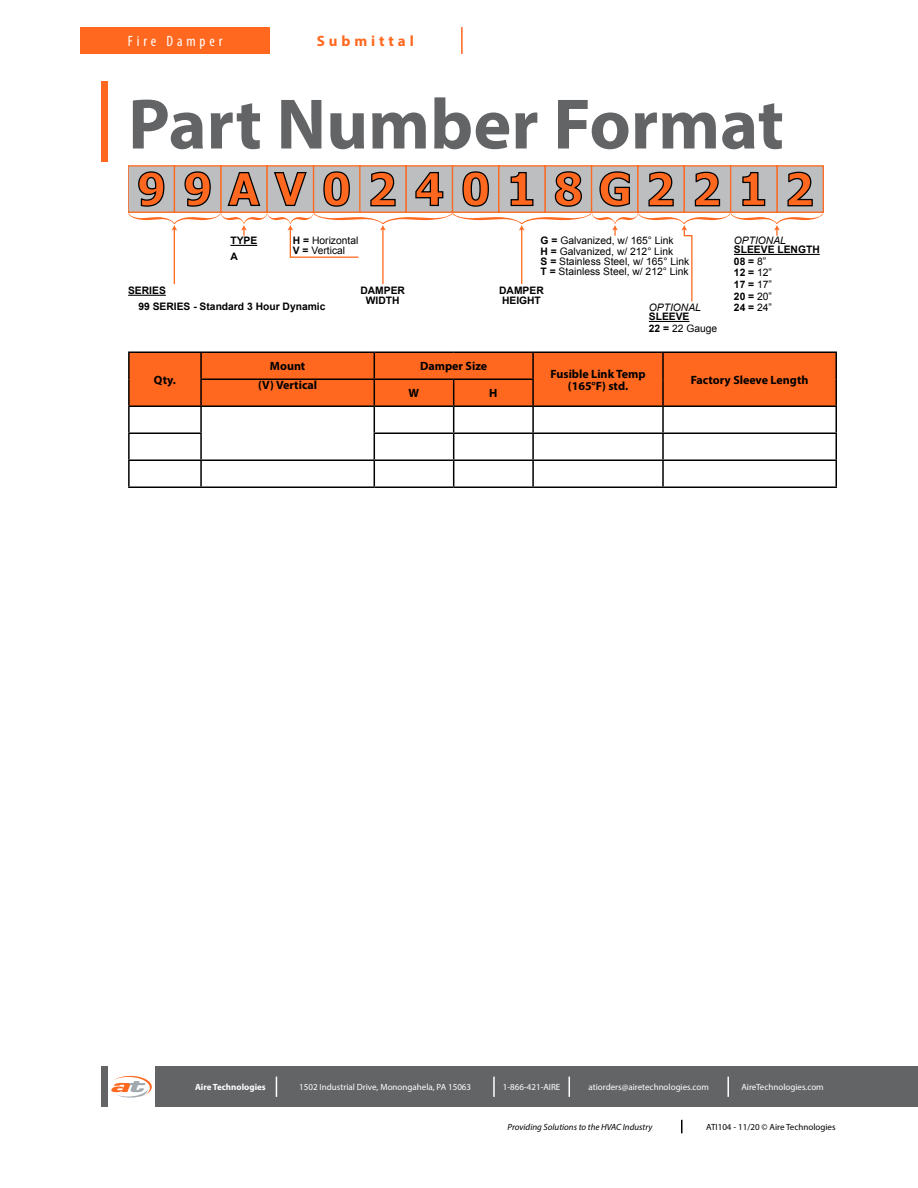
<style>
.page{position:relative;width:918px;height:1188px;background:#fff}
.page>*{position:absolute;margin:0;border:0;box-sizing:border-box;transform-origin:0 0}
.t1{font:700 72px "Myriad Pro";color:#636466}
.t2{font:condensed 15px "Myriad Pro";letter-spacing:.26em;color:#fff}
.t3{font:700 15px "Myriad Pro";letter-spacing:.26em;color:#ff681e}
.t4{font:700 12px/12px "Myriad Pro";color:#000;text-align:center}
.t5{font:10.35px/10.4px "Arial";color:#000}
.t6{font:700 10.35px/11.6px "Arial";color:#000}
.t7{font:italic 10.35px "Arial";color:#000}
.t8{font:9px "Myriad Pro";color:#fff}
.t9{font:italic 9px "Myriad Pro";color:#000}
.t10{font:9px "Myriad Pro";color:#000}
.t11{font:700 9px "Myriad Pro";color:#fff}
.s1{font-weight:700}
.s2{font-weight:400}
</style>
<div class="page">
<div style="left:81px;top:27px;width:189px;height:27px;background:#ff681e"></div>
<hr style="left:461px;top:27px;width:2px;height:27px;background:#ff681e">
<div style="left:101px;top:1066px;width:7px;height:41px;background:#636466"></div>
<div style="left:155px;top:1066px;width:763px;height:41px;background:#636466"></div>
<svg style="left:111px;top:1076px;width:41px;height:22px"></svg>
<svg style="left:681px;top:1120px;width:1px;height:13px"></svg>
<svg style="left:276px;top:1077px;width:1px;height:20px"></svg>
<hr style="left:493px;top:1077px;width:2px;height:20px;background:#fff">
<svg style="left:569px;top:1077px;width:1px;height:20px"></svg>
<hr style="left:727px;top:1077px;width:2px;height:20px;background:#fff">
<hr style="left:128px;top:351px;width:73px;height:2px;background:#000">
<hr style="left:128px;top:353px;width:2px;height:26px;background:#000">
<hr style="left:201px;top:351px;width:173px;height:2px;background:#000">
<hr style="left:374px;top:351px;width:80px;height:2px;background:#000">
<hr style="left:454px;top:351px;width:79px;height:2px;background:#000">
<hr style="left:533px;top:351px;width:130px;height:2px;background:#000">
<hr style="left:663px;top:351px;width:174px;height:2px;background:#000">
<hr style="left:128px;top:379px;width:2px;height:26px;background:#000">
<hr style="left:128px;top:405px;width:73px;height:2px;background:#000">
<hr style="left:128px;top:407px;width:2px;height:25px;background:#000">
<hr style="left:128px;top:432px;width:74px;height:2px;background:#000">
<hr style="left:128px;top:434px;width:2px;height:25px;background:#000">
<hr style="left:128px;top:459px;width:73px;height:2px;background:#000">
<hr style="left:128px;top:461px;width:2px;height:25px;background:#000">
<svg style="left:129px;top:352px;width:708px;height:134px"></svg>
<hr style="left:128px;top:486px;width:73px;height:2px;background:#000">
<hr style="left:201px;top:486px;width:173px;height:2px;background:#000">
<hr style="left:374px;top:486px;width:80px;height:2px;background:#000">
<hr style="left:454px;top:486px;width:79px;height:2px;background:#000">
<hr style="left:533px;top:486px;width:130px;height:2px;background:#000">
<hr style="left:663px;top:486px;width:174px;height:2px;background:#000">
<div style="left:101px;top:81px;width:7px;height:81px;background:#ff681e"></div>
<div style="left:221px;top:166px;width:46px;height:46px;background:#bcbec0"></div>
<div style="left:220px;top:165px;width:48px;height:48px;border:1px solid #ff681e"></div>
<svg style="left:227px;top:172px;width:34px;height:34px"></svg>
<div style="left:313px;top:166px;width:47px;height:46px;background:#bcbec0"></div>
<div style="left:313px;top:165px;width:47px;height:48px;border:1px solid #ff681e"></div>
<svg style="left:323px;top:171px;width:27px;height:36px"></svg>
<div style="left:360px;top:166px;width:46px;height:46px;background:#bcbec0"></div>
<div style="left:359px;top:165px;width:48px;height:48px;border:1px solid #ff681e"></div>
<svg style="left:370px;top:171px;width:26px;height:36px"></svg>
<div style="left:406px;top:166px;width:47px;height:46px;background:#bcbec0"></div>
<div style="left:406px;top:165px;width:47px;height:48px;border:1px solid #ff681e"></div>
<svg style="left:415px;top:172px;width:29px;height:35px"></svg>
<div style="left:453px;top:166px;width:46px;height:46px;background:#bcbec0"></div>
<div style="left:452px;top:165px;width:48px;height:48px;border:1px solid #ff681e"></div>
<svg style="left:462px;top:171px;width:27px;height:36px"></svg>
<div style="left:499px;top:166px;width:46px;height:46px;background:#bcbec0"></div>
<div style="left:498px;top:165px;width:48px;height:48px;border:1px solid #ff681e"></div>
<svg style="left:510px;top:172px;width:24px;height:35px"></svg>
<div style="left:545px;top:166px;width:47px;height:46px;background:#bcbec0"></div>
<div style="left:545px;top:165px;width:47px;height:48px;border:1px solid #ff681e"></div>
<svg style="left:554px;top:171px;width:28px;height:36px"></svg>
<div style="left:592px;top:166px;width:46px;height:46px;background:#bcbec0"></div>
<div style="left:591px;top:165px;width:48px;height:48px;border:1px solid #ff681e"></div>
<svg style="left:599px;top:171px;width:31px;height:36px"></svg>
<div style="left:128px;top:166px;width:46px;height:46px;background:#bcbec0"></div>
<div style="left:128px;top:165px;width:47px;height:48px;border:1px solid #ff681e"></div>
<svg style="left:138px;top:171px;width:27px;height:36px"></svg>
<div style="left:174px;top:166px;width:47px;height:46px;background:#bcbec0"></div>
<div style="left:174px;top:165px;width:47px;height:48px;border:1px solid #ff681e"></div>
<svg style="left:184px;top:171px;width:27px;height:36px"></svg>
<div style="left:267px;top:166px;width:46px;height:46px;background:#bcbec0"></div>
<div style="left:267px;top:165px;width:47px;height:48px;border:1px solid #ff681e"></div>
<svg style="left:274px;top:172px;width:33px;height:34px"></svg>
<hr style="left:649px;top:321px;width:40px;height:1px;background:#000">
<div style="left:638px;top:166px;width:46px;height:46px;background:#bcbec0"></div>
<div style="left:637px;top:165px;width:48px;height:48px;border:1px solid #ff681e"></div>
<svg style="left:648px;top:171px;width:26px;height:36px"></svg>
<div style="left:684px;top:166px;width:47px;height:46px;background:#bcbec0"></div>
<div style="left:684px;top:165px;width:47px;height:48px;border:1px solid #ff681e"></div>
<svg style="left:694px;top:171px;width:27px;height:36px"></svg>
<div style="left:777px;top:166px;width:46px;height:46px;background:#bcbec0"></div>
<div style="left:776px;top:165px;width:48px;height:48px;border:1px solid #ff681e"></div>
<svg style="left:787px;top:171px;width:26px;height:36px"></svg>
<div style="left:731px;top:166px;width:46px;height:46px;background:#bcbec0"></div>
<div style="left:730px;top:165px;width:48px;height:48px;border:1px solid #ff681e"></div>
<svg style="left:742px;top:172px;width:24px;height:35px"></svg>
<svg style="left:128px;top:214px;width:695px;height:88px"></svg>
<h2 class="t2" style="left:128px;top:32px;width:96px">Fire Damper</h2>
<h2 class="t3" style="left:317px;top:31px;width:99px">Submittal</h2>
<h1 class="t1" style="left:128px;top:77px;width:657px">Part Number Format</h1>
<p class="t6" style="left:230px;top:233px;width:28px;line-height:15.5px">TYPE<br>A</p>
<p class="t5" style="left:293px;top:235px;width:67px"><span class="s1">H =</span> Horizontal<br><span class="s1">V =</span> Vertical</p>
<p class="t5" style="left:541px;top:236px;width:150px"><span class="s1">G =</span> Galvanized, w/ 165° Link<br><span class="s1">H =</span> Galvanized, w/ 212° Link<br><span class="s1">S =</span> Stainless Steel, w/ 165° Link<br><span class="s1">T =</span> Stainless Steel, w/ 212° Link</p>
<p class="t7" style="left:734px;top:234px;width:54px">OPTIONAL</p>
<p class="t6" style="left:734px;top:244px;width:87px">SLEEVE LENGTH<br>08 = <span class="s2">8”<br></span>12 = <span class="s2">12”<br></span>17 = <span class="s2">17”<br></span>20 = <span class="s2">20”</span></p>
<p class="t6" style="left:138px;top:283px;width:189px;line-height:15.5px;text-indent:-10px">SERIES<br>99 SERIES - Standard 3 Hour Dynamic</p>
<p class="t6" style="left:360px;top:286px;width:46px;line-height:9.8px;text-align:center">DAMPER<br>WIDTH</p>
<p class="t6" style="left:499px;top:286px;width:46px;line-height:9.8px">DAMPER<br>HEIGHT</p>
<p class="t7" style="left:649px;top:301px;width:54px">OPTIONAL</p>
<p class="t6" style="left:734px;top:302px;width:40px">24 = <span class="s2">24”</span></p>
<p class="t6" style="left:649px;top:311px;width:70px">SLEEVE<br>22 = <span class="s2">22 Gauge</span></p>
<p class="t4" style="left:154px;top:373px;width:24px">Qty.</p>
<p class="t4" style="left:270px;top:360px;width:37px">Mount</p>
<p class="t4" style="left:420px;top:360px;width:69px">Damper Size</p>
<p class="t4" style="left:258px;top:379px;width:60px">(V) Vertical</p>
<p class="t4" style="left:409px;top:387px;width:12px">W</p>
<p class="t4" style="left:489px;top:387px;width:10px">H</p>
<p class="t4" style="left:551px;top:367px;width:97px">Fusible Link Temp (165°F) std.</p>
<p class="t4" style="left:691px;top:373px;width:119px">Factory Sleeve Length</p>
<p class="t11" style="left:195px;top:1081px;width:72px">Aire Technologies</p>
<p class="t8" style="left:299px;top:1082px;width:173px">1502 Industrial Drive, Monongahela, PA 15063</p>
<p class="t8" style="left:503px;top:1082px;width:59px">1-866-421-AIRE</p>
<p class="t8" style="left:588px;top:1082px;width:122px">atiorders@airetechnologies.com</p>
<p class="t8" style="left:741px;top:1082px;width:84px">AireTechnologies.com</p>
<p class="t9" style="left:508px;top:1121px;width:146px">Providing Solutions to the HVAC Industry</p>
<p class="t10" style="left:706px;top:1121px;width:131px">ATI104 - 11/20 © Aire Technologies</p>
</div>
